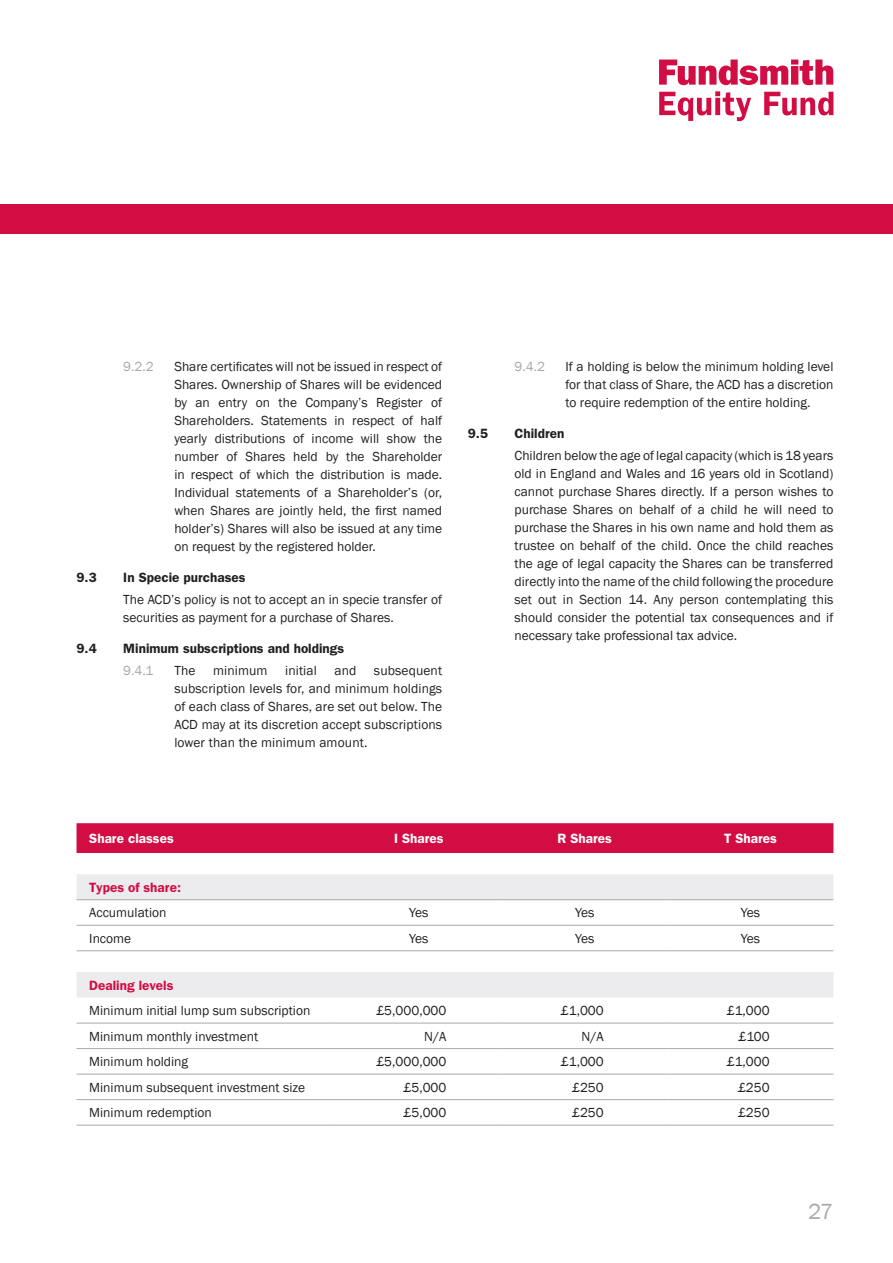
<style>
.page{position:relative;width:893px;height:1263px;background:#fff}
.page>*{position:absolute;margin:0;border:0;box-sizing:border-box;transform-origin:0 0}
.t1{font:22.5px "Franklin Gothic";color:#a8a9ad}
.body_copy{font:13.5px/18px "Franklin Gothic";color:#231f20;text-align:justify}
.sub_heading_4{font:600 13.5px "Franklin Gothic";color:#231f20}
.t2{font:600 13.5px "Franklin Gothic";color:#fff}
.t3{font:600 13.5px "Franklin Gothic";color:#d20d44}
.body_copy-2{font:600 13.5px "Franklin Gothic";color:#231f20}
.body_copy-3{font:13.5px "Franklin Gothic";color:#a8a9ad}
</style>
<div class="page">
<svg style="left:659px;top:60px;width:174px;height:25px"></svg>
<svg style="left:659px;top:91px;width:92px;height:30px"></svg>
<svg style="left:764px;top:92px;width:69px;height:23px"></svg>
<div style="left:0;top:204px;width:893px;height:30px;background:#d20d44"></div>
<div style="left:77px;top:823px;width:756px;height:30px;background:#d20d44"></div>
<svg style="left:77px;top:874px;width:756px;height:123px"></svg>
<hr style="left:77px;top:899px;width:259px;height:1px;background:#a8a9ad">
<hr style="left:336px;top:899px;width:166px;height:1px;background:#a8a9ad">
<hr style="left:502px;top:899px;width:166px;height:1px;background:#a8a9ad">
<hr style="left:668px;top:899px;width:165px;height:1px;background:#a8a9ad">
<hr style="left:77px;top:925px;width:259px;height:1px;background:#a8a9ad">
<hr style="left:336px;top:925px;width:166px;height:1px;background:#a8a9ad">
<hr style="left:502px;top:925px;width:166px;height:1px;background:#a8a9ad">
<hr style="left:668px;top:925px;width:165px;height:1px;background:#a8a9ad">
<hr style="left:77px;top:950px;width:259px;height:1px;background:#a8a9ad">
<hr style="left:336px;top:950px;width:166px;height:1px;background:#a8a9ad">
<hr style="left:502px;top:950px;width:166px;height:1px;background:#a8a9ad">
<hr style="left:668px;top:950px;width:165px;height:1px;background:#a8a9ad">
<hr style="left:77px;top:1023px;width:259px;height:1px;background:#a8a9ad">
<hr style="left:336px;top:1023px;width:166px;height:1px;background:#a8a9ad">
<hr style="left:502px;top:1023px;width:166px;height:1px;background:#a8a9ad">
<hr style="left:668px;top:1023px;width:165px;height:1px;background:#a8a9ad">
<hr style="left:77px;top:1048px;width:259px;height:1px;background:#a8a9ad">
<hr style="left:336px;top:1048px;width:166px;height:1px;background:#a8a9ad">
<hr style="left:502px;top:1048px;width:166px;height:1px;background:#a8a9ad">
<hr style="left:668px;top:1048px;width:165px;height:1px;background:#a8a9ad">
<hr style="left:77px;top:1074px;width:259px;height:1px;background:#a8a9ad">
<hr style="left:336px;top:1074px;width:166px;height:1px;background:#a8a9ad">
<hr style="left:502px;top:1074px;width:166px;height:1px;background:#a8a9ad">
<hr style="left:668px;top:1074px;width:165px;height:1px;background:#a8a9ad">
<hr style="left:77px;top:1099px;width:259px;height:1px;background:#a8a9ad">
<hr style="left:336px;top:1099px;width:166px;height:1px;background:#a8a9ad">
<hr style="left:502px;top:1099px;width:166px;height:1px;background:#a8a9ad">
<hr style="left:668px;top:1099px;width:165px;height:1px;background:#a8a9ad">
<hr style="left:77px;top:1125px;width:259px;height:1px;background:#a8a9ad">
<hr style="left:336px;top:1125px;width:166px;height:1px;background:#a8a9ad">
<hr style="left:502px;top:1125px;width:166px;height:1px;background:#a8a9ad">
<hr style="left:668px;top:1125px;width:165px;height:1px;background:#a8a9ad">
<p class="body_copy-3" style="left:123px;top:358px;width:32px">9.2.2</p>
<p class="body_copy" style="left:174px;top:358px;width:269px">Share certificates will not be issued in respect of Shares. Ownership of Shares will be evidenced by an entry on the Company’s Register of Shareholders. Statements in respect of half yearly distributions of income will show the number of Shares held by the Shareholder in respect of which the distribution is made.<br>Individual statements of a Shareholder’s (or, when Shares are jointly held, the first named holder’s) Shares will also be issued at any time on request by the registered holder.</p>
<p class="body_copy-2" style="left:77px;top:569px;width:22px">9.3</p>
<p class="body_copy-2" style="left:123px;top:569px;width:124px">In Specie purchases</p>
<p class="body_copy" style="left:123px;top:591px;width:320px">The ACD’s policy is not to accept an in specie transfer of securities as payment for a purchase of Shares.</p>
<p class="sub_heading_4" style="left:77px;top:640px;width:22px">9.4</p>
<p class="sub_heading_4" style="left:123px;top:640px;width:222px">Minimum subscriptions and holdings</p>
<p class="body_copy-3" style="left:123px;top:662px;width:31px">9.4.1</p>
<p class="body_copy" style="left:174px;top:662px;width:23px">The</p>
<p class="body_copy" style="left:213px;top:662px;width:56px">minimum</p>
<p class="body_copy" style="left:285px;top:662px;width:33px">initial</p>
<p class="body_copy" style="left:334px;top:662px;width:24px">and</p>
<p class="body_copy" style="left:174px;top:662px;width:269px;text-indent:200px">subsequent subscription levels for, and minimum holdings of each class of Shares, are set out below. The ACD may at its discretion accept subscriptions lower than the minimum amount.</p>
<p class="body_copy-3" style="left:514px;top:358px;width:32px">9.4.2</p>
<p class="body_copy" style="left:566px;top:358px;width:269px">If a holding is below the minimum holding level for that class of Share, the ACD has a discretion to require redemption of the entire holding.</p>
<p class="sub_heading_4" style="left:468px;top:425px;width:22px">9.5</p>
<p class="sub_heading_4" style="left:514px;top:425px;width:51px">Children</p>
<p class="body_copy" style="left:514px;top:447px;width:320px">Children below the age of legal capacity (which is 18 years old in England and Wales and 16 years old in Scotland) cannot purchase Shares directly. If a person wishes to purchase Shares on behalf of a child he will need to purchase the Shares in his own name and hold them as trustee on behalf of the child. Once the child reaches the age of legal capacity the Shares can be transferred directly into the name of the child following the procedure set out in Section 14. Any person contemplating this should consider the potential tax consequences and if necessary take professional tax advice.</p>
<p class="t2" style="left:89px;top:830px;width:86px">Share classes</p>
<p class="t2" style="left:394px;top:830px;width:51px">I Shares</p>
<p class="t2" style="left:557px;top:830px;width:56px">R Shares</p>
<p class="t2" style="left:724px;top:830px;width:54px">T Shares</p>
<p class="t3" style="left:89px;top:879px;width:93px">Types of share:</p>
<p class="body_copy" style="left:89px;top:904px;width:79px">Accumulation</p>
<p class="body_copy" style="left:409px;top:904px;width:21px">Yes</p>
<p class="body_copy" style="left:575px;top:904px;width:21px">Yes</p>
<p class="body_copy" style="left:741px;top:904px;width:21px">Yes</p>
<p class="body_copy" style="left:89px;top:929px;width:44px">Income</p>
<p class="body_copy" style="left:409px;top:929px;width:21px">Yes</p>
<p class="body_copy" style="left:575px;top:929px;width:21px">Yes</p>
<p class="body_copy" style="left:741px;top:929px;width:21px">Yes</p>
<p class="t3" style="left:89px;top:977px;width:86px">Dealing levels</p>
<p class="body_copy" style="left:89px;top:1002px;width:223px">Minimum initial lump sum subscription</p>
<p class="body_copy" style="left:376px;top:1002px;width:72px">£5,000,000</p>
<p class="body_copy" style="left:561px;top:1002px;width:44px">£1,000</p>
<p class="body_copy" style="left:727px;top:1002px;width:44px">£1,000</p>
<p class="body_copy" style="left:89px;top:1027px;width:170px">Minimum monthly investment</p>
<p class="body_copy" style="left:424px;top:1027px;width:24px">N/A</p>
<p class="body_copy" style="left:582px;top:1027px;width:24px">N/A</p>
<p class="body_copy" style="left:738px;top:1027px;width:33px">£100</p>
<p class="body_copy" style="left:89px;top:1053px;width:100px">Minimum holding</p>
<p class="body_copy" style="left:376px;top:1053px;width:72px">£5,000,000</p>
<p class="body_copy" style="left:561px;top:1053px;width:44px">£1,000</p>
<p class="body_copy" style="left:727px;top:1053px;width:44px">£1,000</p>
<p class="body_copy" style="left:89px;top:1078px;width:217px">Minimum subsequent investment size</p>
<p class="body_copy" style="left:403px;top:1078px;width:44px">£5,000</p>
<p class="body_copy" style="left:572px;top:1078px;width:33px">£250</p>
<p class="body_copy" style="left:738px;top:1078px;width:33px">£250</p>
<p class="body_copy" style="left:89px;top:1104px;width:124px">Minimum redemption</p>
<p class="body_copy" style="left:403px;top:1104px;width:44px">£5,000</p>
<p class="body_copy" style="left:572px;top:1104px;width:33px">£250</p>
<p class="body_copy" style="left:738px;top:1104px;width:33px">£250</p>
<p class="t1" style="left:808px;top:1198px;width:27px">27</p>
</div>
